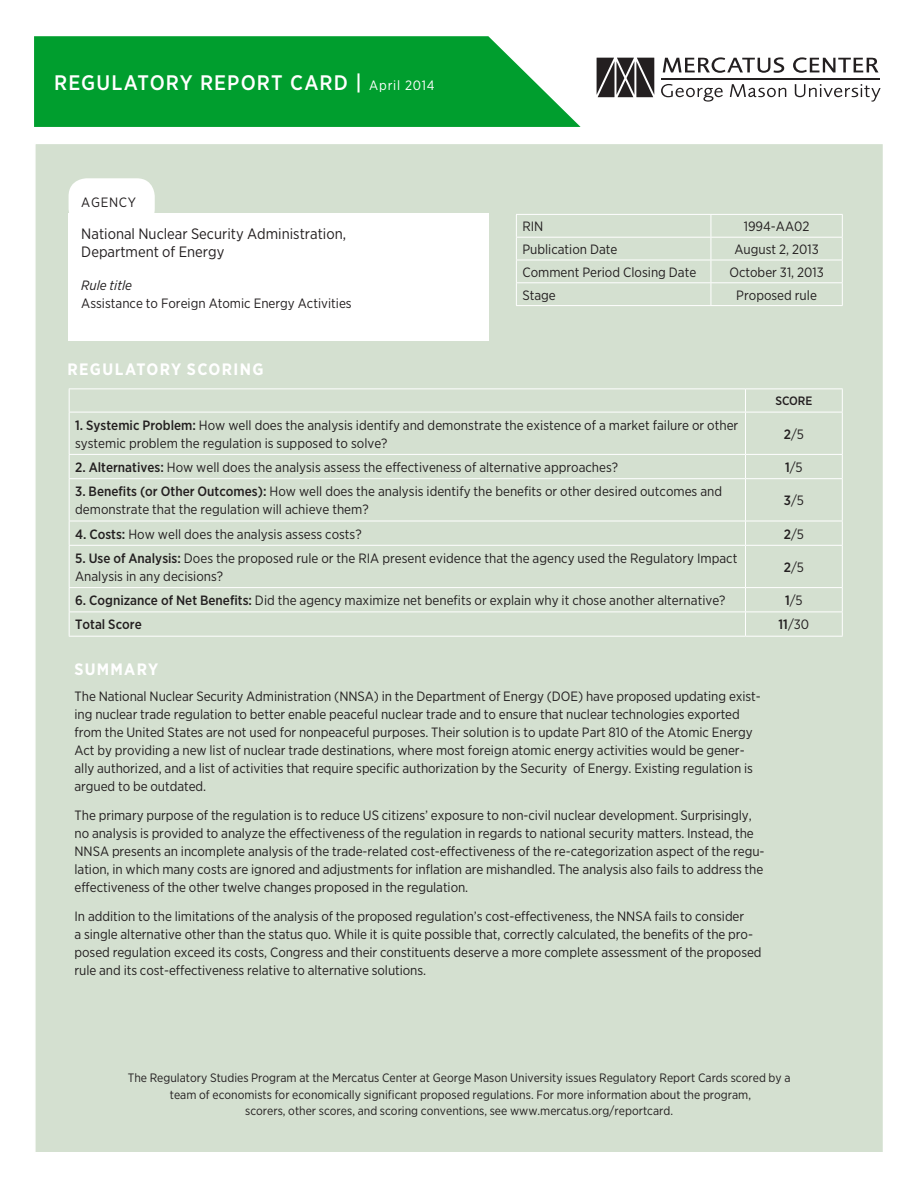
<style>
.page{position:relative;width:918px;height:1188px;background:#fff}
.page>*{position:absolute;margin:0;border:0;box-sizing:border-box;transform-origin:0 0}
.t1{font:500 21px "Gotham Narrow";letter-spacing:.055em;color:#fff}
.STATE{font:700 16.5px "Gotham Narrow";letter-spacing:.075em;color:#fff}
.STATE-2{font:15px/18px "Gotham Narrow";color:#231f20}
.BULLETS{font:13.5px/18px "Gotham Narrow";letter-spacing:-.005em;color:#231f20}
.BREADTEXT{font:13.5px "Gotham Narrow";color:#231f20}
.BULLETS-2{font:500 13.5px "Gotham Narrow";color:#231f20}
.BULLETS-3{font:italic 13.5px "Gotham Narrow";color:#231f20}
.STATE-3{font:13.5px "Gotham Narrow";letter-spacing:.05em;color:#231f20}
.BULLETS-4{font:12.15px/16.5px "Gotham Narrow";color:#231f20;text-align:center}
.BREADTEXT-2{font:500 12.15px "Gotham Narrow";color:#231f20}
.s1{font-weight:400;font-size:13.5px}
.s2{font-weight:500}
</style>
<div class="page">
<div style="left:34px;top:143px;width:850px;height:1011px;background:#d4e0d0;border:2px solid #fff"></div>
<svg style="left:34px;top:36px;width:547px;height:91px;background:#16a640"></svg>
<div style="left:69px;top:213px;width:420px;height:127px;background:#fff"></div>
<div style="left:69px;top:178px;width:86px;height:49px;background:#fff;border-radius:18px"></div>
<hr style="left:516px;top:214px;width:195px;height:1px;background:#fff">
<hr style="left:711px;top:214px;width:132px;height:1px;background:#fff">
<hr style="left:516px;top:237px;width:195px;height:1px;background:#fff">
<hr style="left:711px;top:237px;width:132px;height:1px;background:#fff">
<hr style="left:516px;top:260px;width:195px;height:1px;background:#fff">
<hr style="left:711px;top:260px;width:132px;height:1px;background:#fff">
<hr style="left:516px;top:282px;width:195px;height:1px;background:#fff">
<svg style="left:516px;top:215px;width:1px;height:90px"></svg>
<hr style="left:711px;top:282px;width:132px;height:1px;background:#fff">
<svg style="left:711px;top:215px;width:1px;height:90px"></svg>
<svg style="left:842px;top:215px;width:1px;height:90px"></svg>
<hr style="left:516px;top:305px;width:195px;height:1px;background:#fff">
<hr style="left:711px;top:305px;width:132px;height:1px;background:#fff">
<hr style="left:69px;top:388px;width:676px;height:1px;background:#fff">
<svg style="left:69px;top:389px;width:1px;height:23px"></svg>
<hr style="left:746px;top:388px;width:97px;height:1px;background:#fff">
<svg style="left:745px;top:389px;width:1px;height:23px"></svg>
<svg style="left:842px;top:389px;width:1px;height:23px"></svg>
<hr style="left:69px;top:412px;width:676px;height:1px;background:#fff">
<hr style="left:69px;top:412px;width:1px;height:42px;background:#fff">
<hr style="left:746px;top:412px;width:97px;height:1px;background:#fff">
<hr style="left:745px;top:412px;width:1px;height:42px;background:#fff">
<hr style="left:842px;top:412px;width:1px;height:42px;background:#fff">
<hr style="left:69px;top:454px;width:676px;height:1px;background:#fff">
<svg style="left:69px;top:455px;width:1px;height:23px"></svg>
<hr style="left:746px;top:454px;width:97px;height:1px;background:#fff">
<svg style="left:745px;top:455px;width:1px;height:23px"></svg>
<svg style="left:842px;top:455px;width:1px;height:23px"></svg>
<hr style="left:69px;top:478px;width:676px;height:1px;background:#fff">
<hr style="left:69px;top:479px;width:1px;height:42px;background:#fff">
<hr style="left:746px;top:478px;width:97px;height:1px;background:#fff">
<hr style="left:745px;top:479px;width:1px;height:42px;background:#fff">
<hr style="left:842px;top:479px;width:1px;height:42px;background:#fff">
<hr style="left:69px;top:521px;width:676px;height:1px;background:#fff">
<svg style="left:69px;top:521px;width:1px;height:24px"></svg>
<hr style="left:746px;top:521px;width:97px;height:1px;background:#fff">
<svg style="left:745px;top:521px;width:1px;height:24px"></svg>
<svg style="left:842px;top:521px;width:1px;height:24px"></svg>
<hr style="left:69px;top:545px;width:676px;height:1px;background:#fff">
<hr style="left:69px;top:546px;width:1px;height:41px;background:#fff">
<hr style="left:746px;top:545px;width:97px;height:1px;background:#fff">
<hr style="left:745px;top:546px;width:1px;height:41px;background:#fff">
<hr style="left:842px;top:546px;width:1px;height:41px;background:#fff">
<hr style="left:69px;top:587px;width:676px;height:1px;background:#fff">
<hr style="left:746px;top:587px;width:97px;height:1px;background:#fff">
<hr style="left:69px;top:612px;width:676px;height:1px;background:#fff">
<svg style="left:69px;top:588px;width:1px;height:48px"></svg>
<hr style="left:746px;top:612px;width:97px;height:1px;background:#fff">
<svg style="left:745px;top:588px;width:1px;height:48px"></svg>
<svg style="left:842px;top:588px;width:1px;height:48px"></svg>
<hr style="left:69px;top:636px;width:676px;height:1px;background:#fff">
<hr style="left:746px;top:636px;width:97px;height:1px;background:#fff">
<svg style="left:663px;top:57px;width:121px;height:16px"></svg>
<svg style="left:793px;top:57px;width:86px;height:16px"></svg>
<svg style="left:661px;top:84px;width:62px;height:18px"></svg>
<svg style="left:730px;top:84px;width:56px;height:13px"></svg>
<svg style="left:795px;top:84px;width:86px;height:18px"></svg>
<hr style="left:661px;top:79px;width:219px;height:1px;background:#231f20">
<svg style="left:597px;top:58px;width:57px;height:39px;background:#514e4f"></svg>
<p class="t1" style="left:54px;top:70px;width:382px">REGULATORY REPORT CARD | <span class="s1">April 2014</span></p>
<p class="STATE-3" style="left:81px;top:194px;width:56px">AGENCY</p>
<p class="STATE-2" style="left:81px;top:224px;width:266px">National Nuclear Security Administration,<br>Department of Energy</p>
<p class="BULLETS-3" style="left:81px;top:277px;width:52px">Rule title</p>
<p class="BULLETS" style="left:81px;top:294px;width:272px">Assistance to Foreign Atomic Energy Activities</p>
<p class="STATE" style="left:68px;top:359px;width:197px">REGULATORY SCORING</p>
<p class="BULLETS" style="left:522px;top:217px;width:23px">RIN</p>
<p class="BULLETS" style="left:744px;top:217px;width:67px">1994-AA02</p>
<p class="BULLETS" style="left:522px;top:240px;width:97px">Publication Date</p>
<p class="BULLETS" style="left:734px;top:240px;width:86px">August 2, 2013</p>
<p class="BULLETS" style="left:522px;top:263px;width:175px">Comment Period Closing Date</p>
<p class="BULLETS" style="left:729px;top:263px;width:96px">October 31, 2013</p>
<p class="BULLETS" style="left:522px;top:286px;width:35px">Stage</p>
<p class="BULLETS" style="left:736px;top:286px;width:82px">Proposed rule</p>
<p class="BREADTEXT-2" style="left:775px;top:394px;width:39px">SCORE</p>
<p class="BULLETS" style="left:75px;top:416px;width:665px"><span class="s2">1. Systemic Problem:</span> How well does the analysis identify and demonstrate the existence of a market failure or other systemic problem the regulation is supposed to solve?</p>
<p class="BREADTEXT" style="left:784px;top:426px;width:22px"><span class="s2">2</span>/5</p>
<p class="BULLETS" style="left:75px;top:458px;width:545px"><span class="s2">2. Alternatives:</span> How well does the analysis assess the effectiveness of alternative approaches?</p>
<p class="BULLETS" style="left:785px;top:458px;width:19px"><span class="s2">1</span>/5</p>
<p class="BULLETS" style="left:75px;top:482px;width:648px"><span class="s2">3. Benefits (or Other Outcomes):</span> How well does the analysis identify the benefits or other desired outcomes and demonstrate that the regulation will achieve them?</p>
<p class="BULLETS" style="left:784px;top:491px;width:22px"><span class="s2">3</span>/5</p>
<p class="BULLETS" style="left:75px;top:525px;width:288px"><span class="s2">4. Costs:</span> How well does the analysis assess costs?</p>
<p class="BREADTEXT" style="left:784px;top:526px;width:22px"><span class="s2">2</span>/5</p>
<p class="BULLETS" style="left:75px;top:549px;width:664px"><span class="s2">5. Use of Analysis:</span> Does the proposed rule or the RIA present evidence that the agency used the Regulatory Impact<br>Analysis in any decisions?</p>
<p class="BREADTEXT" style="left:784px;top:559px;width:22px"><span class="s2">2</span>/5</p>
<p class="BULLETS" style="left:75px;top:591px;width:652px"><span class="s2">6. Cognizance of Net Benefits:</span> Did the agency maximize net benefits or explain why it chose another alternative?</p>
<p class="BULLETS" style="left:785px;top:591px;width:19px"><span class="s2">1</span>/5</p>
<p class="BULLETS-2" style="left:75px;top:616px;width:68px">Total Score</p>
<p class="BREADTEXT" style="left:779px;top:616px;width:32px"><span class="s2">11</span>/30</p>
<p class="STATE" style="left:75px;top:659px;width:85px">SUMMARY</p>
<p class="BULLETS" style="left:75px;top:687px;width:688px">The National Nuclear Security Administration (NNSA) in the Department of Energy (DOE) have proposed updating exist&shy;ing nuclear trade regulation to better enable peaceful nuclear trade and to ensure that nuclear technologies exported from the United States are not used for nonpeaceful purposes. Their solution is to update Part 810 of the Atomic Energy Act by providing a new list of nuclear trade destinations, where most foreign atomic energy activities would be gener&shy;ally authorized, and a list of activities that require specific authorization by the Security of Energy. Existing regulation is argued to be outdated.</p>
<p class="BULLETS" style="left:75px;top:806px;width:691px">The primary purpose of the regulation is to reduce US citizens’ exposure to non-civil nuclear development. Surprisingly, no analysis is provided to analyze the effectiveness of the regulation in regards to national security matters. Instead, the NNSA presents an incomplete analysis of the trade-related cost-effectiveness of the re-categorization aspect of the regu&shy;lation, in which many costs are ignored and adjustments for inflation are mishandled. The analysis also fails to address the effectiveness of the other twelve changes proposed in the regulation.</p>
<p class="BULLETS" style="left:75px;top:907px;width:689px">In addition to the limitations of the analysis of the proposed regulation’s cost-effectiveness, the NNSA fails to consider<br>a single alternative other than the status quo. While it is quite possible that, correctly calculated, the benefits of the pro&shy;posed regulation exceed its costs, Congress and their constituents deserve a more complete assessment of the proposed rule and its cost-effectiveness relative to alternative solutions.</p>
<p class="BULLETS-4" style="left:128px;top:1070px;width:664px">The Regulatory Studies Program at the Mercatus Center at George Mason University issues Regulatory Report Cards scored by a team of economists for economically significant proposed regulations. For more information about the program,<br>scorers, other scores, and scoring conventions, see www.mercatus.org/reportcard.</p>
</div>
